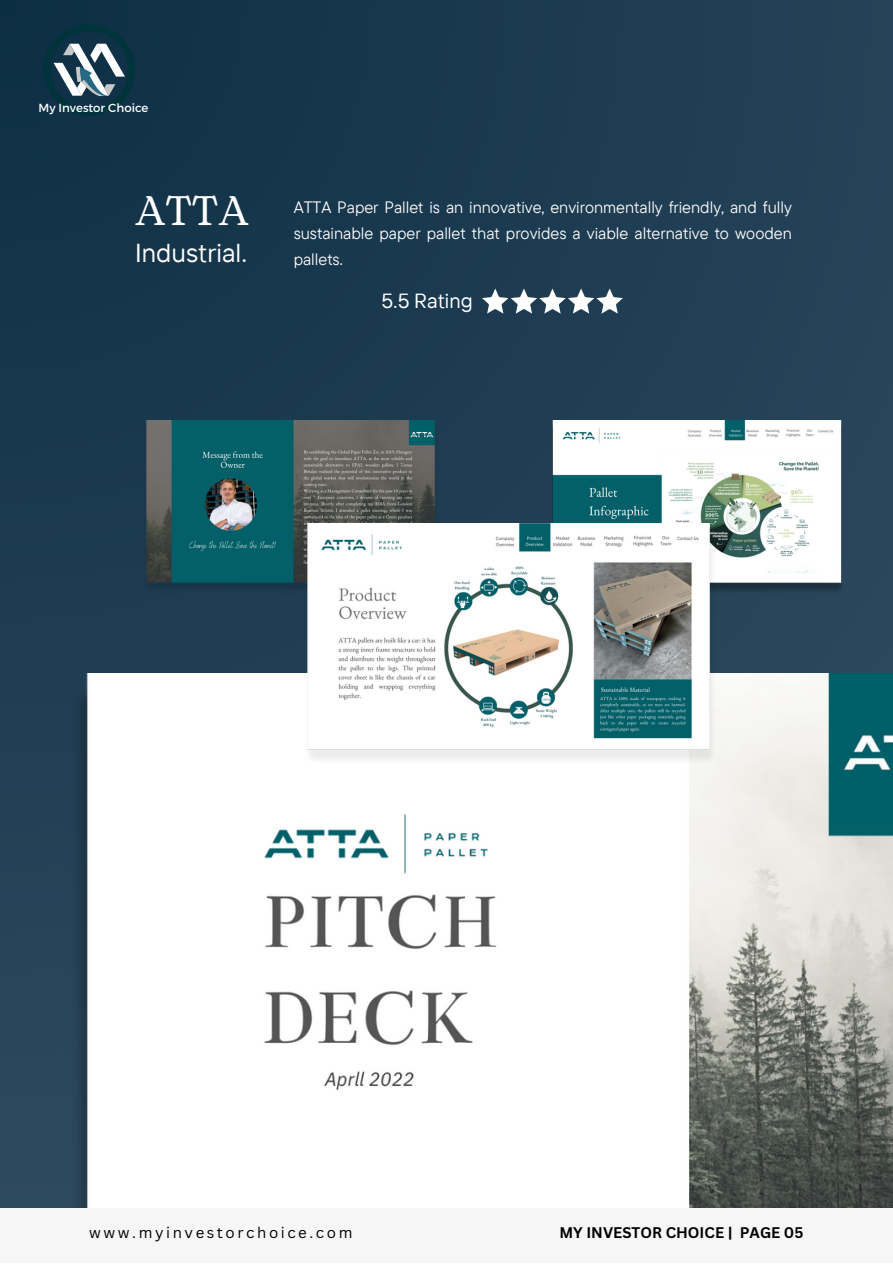
<style>
.page{position:relative;width:893px;height:1264px;background:#fff}
.page>*{position:absolute;margin:0;border:0;box-sizing:border-box;transform-origin:0 0}
.t1{font:41.1px "Bogart";color:#fff}
.t2{font:25.95px "TT Interphases";color:#fff}
.t3{font:20.4px "TT Interphases";color:#fff}
.t4{font:16.5px/25.8px "TT Commons Pro";color:#fff;text-align:justify}
.t5{font:15px "Canva Sans";letter-spacing:.17em;color:#000}
.t6{font:700 15px "Canva Sans";color:#000}
.t7{font:11.7px "Montserrat";color:#fff}
</style>
<div class="page">
<div style="left:0;top:0;width:892px;height:1262px;background:linear-gradient(to bottom,#17374c,#2c485d)"></div>
<svg style="left:43px;top:24px;width:92px;height:92px;background:#325362"></svg>
<svg style="left:482px;top:288px;width:140px;height:25px"></svg>
<img style="left:43px;top:673px;width:849px;height:535px">
<div style="left:0;top:1208px;width:892px;height:54px;background:#f6f6f6"></div>
<img style="left:135px;top:420px;width:312px;height:175px">
<img style="left:552px;top:420px;width:289px;height:175px">
<img style="left:293px;top:523px;width:434px;height:244px">
<p class="t7" style="left:38px;top:100px;width:112px">My Investor Choice</p>
<p class="t1" style="left:135px;top:181px;width:115px">ATTA</p>
<p class="t2" style="left:135px;top:236px;width:113px">Industrial.</p>
<p class="t4" style="left:293px;top:194px;width:499px">ATTA Paper Pallet is an innovative, environmentally friendly, and fully sustainable paper pallet that provides a viable alternative to wooden pallets.</p>
<p class="t3" style="left:381px;top:287px;width:93px">5.5 Rating</p>
<p class="t5" style="left:89px;top:1222px;width:265px">www.myinvestorchoice.com</p>
<p class="t6" style="left:559px;top:1221px;width:245px">MY INVESTOR CHOICE | PAGE 05</p>
</div>
